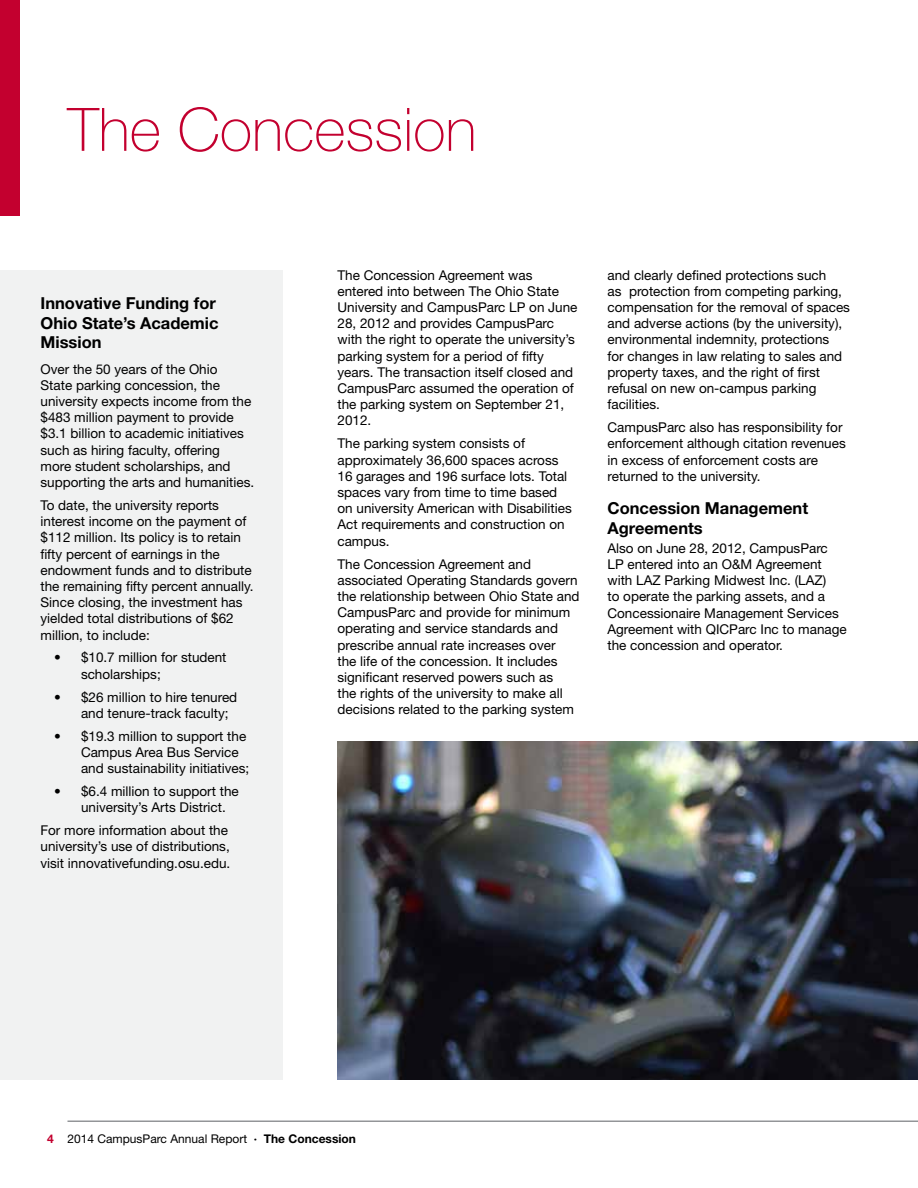
<style>
.page{position:relative;width:918px;height:1188px;background:#fff}
.page>*{position:absolute;margin:0;border:0;box-sizing:border-box;transform-origin:0 0}
.t1{font:100 60px "Helvetica Neue LT Std";color:#c3002f}
.t2{font:700 16.5px/19.8px "Helvetica Neue LT Std";color:#000}
.t3{font:13.5px/16.2px "Helvetica Neue LT Std";color:#000}
.t4{font:12px "Helvetica Neue LT Std";color:#000}
.s1{font-weight:700;color:#c3002f}
.s2{font-weight:700}
</style>
<div class="page">
<hr style="left:68px;top:1120px;width:850px;height:2px;background:#939598">
<div style="left:0;top:0;width:20px;height:216px;background:#c3002f"></div>
<div style="left:0;top:270px;width:283px;height:810px;background:#f1f2f2"></div>
<img style="left:338px;top:742px;width:580px;height:338px">
<h1 class="t1" style="left:68px;top:95px;width:411px">The Concession</h1>
<p class="t2" style="left:40px;top:293px;width:180px">Innovative Funding for<br>Ohio State’s Academic<br>Mission</p>
<p class="t3" style="left:40px;top:360px;width:215px">Over the 50 years of the Ohio<br>State parking concession, the university expects income from the $483 million payment to provide $3.1 billion to academic initiatives such as hiring faculty, offering<br>more student scholarships, and supporting the arts and humanities.</p>
<p class="t3" style="left:40px;top:497px;width:215px">To date, the university reports interest income on the payment of $112 million. Its policy is to retain fifty percent of earnings in the endowment funds and to distribute the remaining fifty percent annually.<br>Since closing, the investment has yielded total distributions of $62 million, to include:</p>
<p class="t3" style="left:81px;top:649px;width:147px;text-indent:-27px">• $10.7 million for student scholarships;</p>
<p class="t3" style="left:81px;top:689px;width:158px;text-indent:-27px">• $26 million to hire tenured and tenure-track faculty;</p>
<p class="t3" style="left:81px;top:728px;width:170px;text-indent:-27px">• $19.3 million to support the<br>Campus Area Bus Service and sustainability initiatives;</p>
<p class="t3" style="left:81px;top:783px;width:159px;text-indent:-27px">• $6.4 million to support the university’s Arts District.</p>
<p class="t3" style="left:40px;top:822px;width:191px">For more information about the university’s use of distributions, visit innovativefunding.osu.edu.</p>
<p class="t3" style="left:338px;top:267px;width:242px">The Concession Agreement was entered into between The Ohio State University and CampusParc LP on June 28, 2012 and provides CampusParc with the right to operate the university’s parking system for a period of fifty years. The transaction itself closed and CampusParc assumed the operation of the parking system on September 21, 2012.</p>
<p class="t3" style="left:338px;top:435px;width:236px">The parking system consists of approximately 36,600 spaces across<br>16 garages and 196 surface lots. Total spaces vary from time to time based on university American with Disabilities<br>Act requirements and construction on campus.</p>
<p class="t3" style="left:338px;top:555px;width:244px">The Concession Agreement and associated Operating Standards govern the relationship between Ohio State and CampusParc and provide for minimum operating and service standards and prescribe annual rate increases over<br>the life of the concession. It includes significant reserved powers such as<br>the rights of the university to make all decisions related to the parking system</p>
<p class="t3" style="left:608px;top:267px;width:244px">and clearly defined protections such<br>as protection from competing parking, compensation for the removal of spaces and adverse actions (by the university), environmental indemnity, protections<br>for changes in law relating to sales and property taxes, and the right of first refusal on new on-campus parking facilities.</p>
<p class="t3" style="left:608px;top:419px;width:240px">CampusParc also has responsibility for enforcement although citation revenues in excess of enforcement costs are returned to the university.</p>
<p class="t2" style="left:608px;top:498px;width:202px">Concession Management<br>Agreements</p>
<p class="t3" style="left:608px;top:540px;width:241px">Also on June 28, 2012, CampusParc LP entered into an O&amp;M Agreement with LAZ Parking Midwest Inc. (LAZ)<br>to operate the parking assets, and a Concessionaire Management Services Agreement with QICParc Inc to manage the concession and operator.</p>
<p class="t4" style="left:47px;top:1131px;width:310px"><span class="s1">4</span> 2014 CampusParc Annual Report <span class="s2">∙ The Concession</span></p>
</div>
